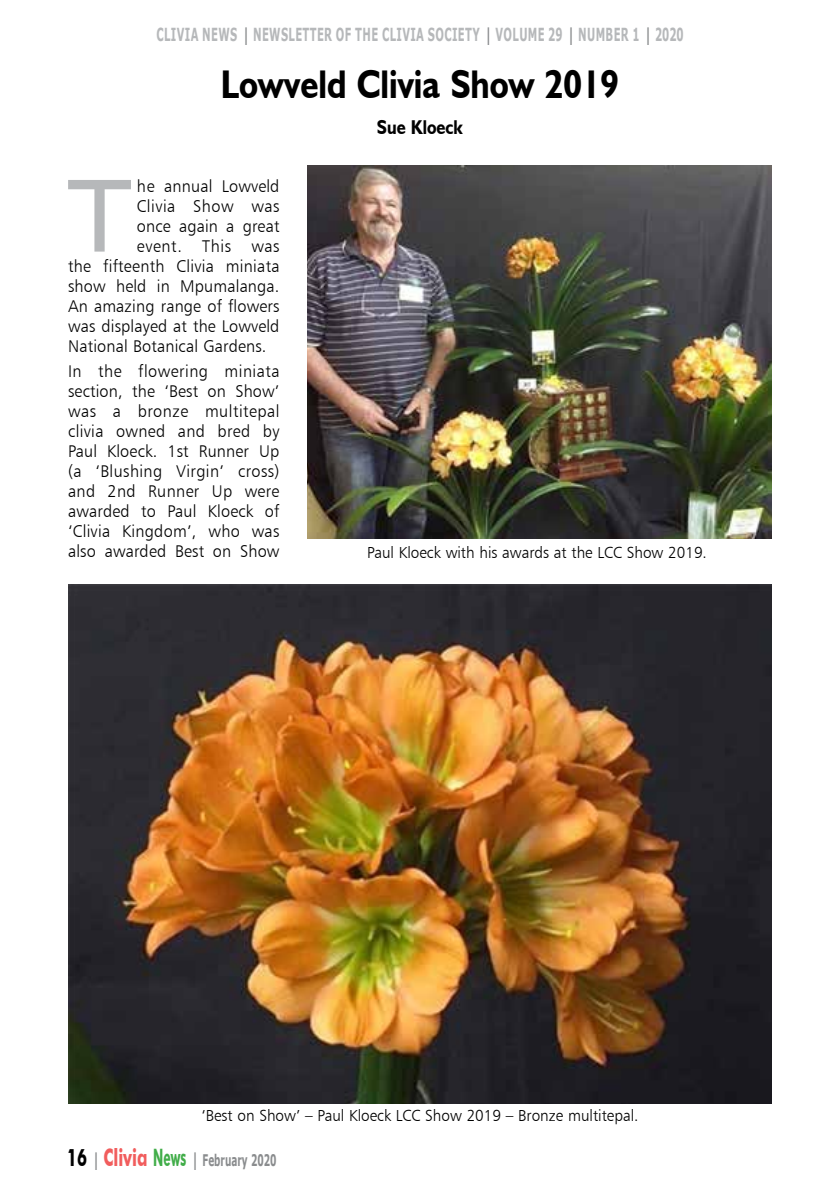
<style>
.page{position:relative;width:840px;height:1191px;background:#fff}
.page>*{position:absolute;margin:0;border:0;box-sizing:border-box;transform-origin:0 0}
.t1{font:104.8px "Humanist 521 BT";color:#b6b8ba}
.t2{font:700 40px "Humanist 521 BT";color:#000;scale:.85 1}
.t3{font:700 20px "Humanist 521 BT";color:#000;scale:.85 1}
.t4{font:700 18px "Verdana";letter-spacing:.035em;color:#b6b8ba;scale:.56 1}
.t5{font:17px/20px "Humanist 777 BT Light B";letter-spacing:.01em;color:#000;text-align:justify;scale:.96 1}
.t6{font:17px "Humanist 777 BT Light B";letter-spacing:.03em;color:#000;scale:.96 1}
.t7{font:17px "Humanist 777 BT Light B";letter-spacing:.035em;color:#000;scale:.96 1}
.t8{font:16px "Humanist 777 BT Light B";color:#000;scale:.96 1}
.t9{font:700 16px "Verdana";color:#8a8c8e;scale:.56 1}
.s1{font-weight:400;font-size:24px;color:#8a8c8e}
.s2{font-family:"Futura BT";font-size:24px;color:#000}
.s3{font-weight:400;font-size:24px}
.s4{font-family:"Futura BT";font-size:24px;color:#f15d5d}
.s5{font-family:"Futura BT";font-size:24px;color:#41ad49}
</style>
<div class="page">
<img style="left:308px;top:166px;width:463px;height:373px">
<img style="left:68px;top:584px;width:703px;height:519px">
<p class="t4" style="left:156px;top:22px;width:942px">CLIVIA NEWS <span class="s1">I</span> NEWSLETTER OF THE CLIVIA SOCIETY <span class="s1">I</span> VOLUME 29 <span class="s1">I</span> N UMBER 1 <span class="s1">I</span> 2020</p>
<h2 class="t2" style="left:221px;top:60px;width:470px">Lowveld Clivia Show 2019</h2>
<p class="t3" style="left:377px;top:115px;width:103px">Sue Kloeck</p>
<h1 class="t1" style="left:67px;top:151px;width:64px">T</h1>
<p class="t5" style="left:137px;top:175px;width:150px">he annual Lowveld</p>
<p class="t6" style="left:137px;top:195px;width:150px">Clivia Show was</p>
<p class="t5" style="left:137px;top:215px;width:150px">once again a great</p>
<p class="t7" style="left:137px;top:235px;width:150px">event. This was</p>
<p class="t5" style="left:68px;top:255px;width:222px">the fifteenth Clivia miniata</p>
<p class="t5" style="left:68px;top:275px;width:221px">show held in Mpumalanga.</p>
<p class="t5" style="left:68px;top:295px;width:221px">An amazing range of flowers</p>
<p class="t5" style="left:68px;top:315px;width:221px">was displayed at the Lowveld</p>
<p class="t5" style="left:68px;top:335px;width:208px">National Botanical Gardens.</p>
<p class="t5" style="left:68px;top:361px;width:222px">In the flowering miniata section, the ‘Best on Show’ was a bronze multitepal clivia owned and bred by Paul Kloeck. 1st Runner Up (a ‘Blushing Virgin’ cross) and 2nd Runner Up were awarded to Paul Kloeck of ‘Clivia Kingdom’, who was also awarded Best on Show</p>
<p class="t8" style="left:367px;top:542px;width:355px">Paul Kloeck with his awards at the LCC Show 2019.</p>
<p class="t8" style="left:201px;top:1105px;width:456px">‘Best on Show’ – Paul Kloeck LCC Show 2019 – Bronze multitepal.</p>
<p class="t9" style="left:67px;top:1148px;width:375px"><span class="s2">16</span> <span class="s3">I</span> <span class="s4">Clivia</span> <span class="s5">News</span> <span class="s3">I</span> FEBRUARY 2020</p>
</div>
